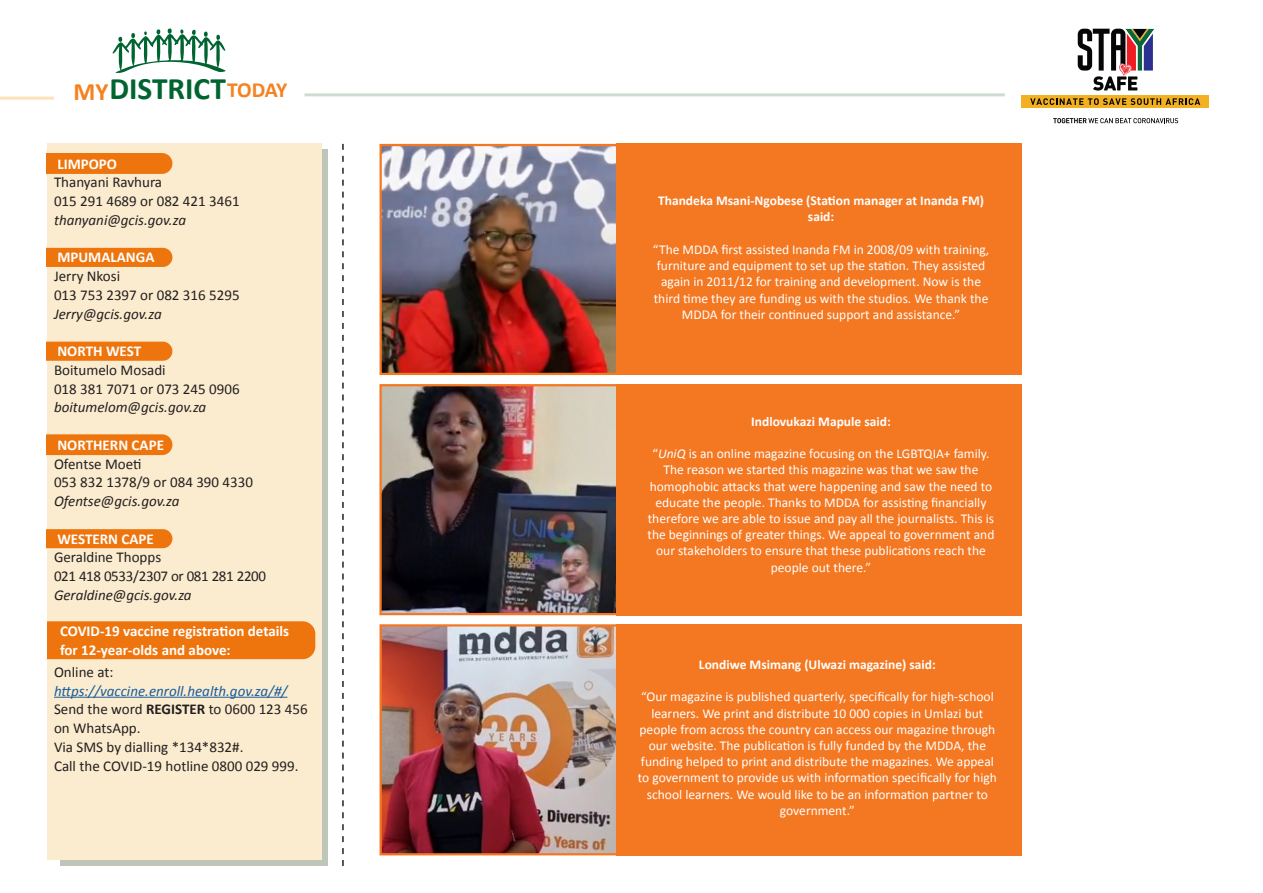
<style>
.page{position:relative;width:1263px;height:893px;background:#fff}
.page>*{position:absolute;margin:0;border:0;box-sizing:border-box;transform-origin:0 0}
.t1{font:700 31.35px "Calibri";color:#006431}
.t2{font:700 25.05px "Calibri";color:#f58220}
.t3{font:700 21.6px "Calibri";letter-spacing:-.025em;color:#f58220}
.t4{font:15px/18.8px "Calibri";color:#231f20}
.t5{font:700 15px/18.8px "Calibri";color:#fff}
.t6{font:italic 15px "Calibri";color:#231f20}
.t7{font:italic 15px "Calibri";color:#175d9e}
.t8{font:15px "Calibri";letter-spacing:-.02em;color:#231f20}
.t9{font:13.5px/16.2px "Calibri";color:#fff;text-align:center}
.t10{font:700 13.5px/16.2px "Calibri";color:#fff;text-align:center}
.s1{font-weight:700}
.s2{font-style:italic}
</style>
<div class="page">
<div style="left:60px;top:150px;width:267px;height:716px;background:#bec5b9"></div>
<div style="left:47px;top:144px;width:274px;height:716px;background:#fceccf"></div>
<div style="left:47px;top:153px;width:125px;height:21px;background:#ee750d"></div>
<div style="left:47px;top:248px;width:125px;height:19px;background:#ee750d"></div>
<div style="left:47px;top:342px;width:125px;height:19px;background:#ee750d"></div>
<div style="left:47px;top:434px;width:125px;height:21px;background:#ee750d"></div>
<div style="left:47px;top:529px;width:125px;height:19px;background:#ee750d"></div>
<div style="left:34px;top:621px;width:281px;height:38px;background:#ee750d;border-radius:13px"></div>
<hr style="left:54px;top:697px;width:233px;height:1px;background:#175d9e">
<svg style="left:342px;top:144px;width:2px;height:722px"></svg>
<div style="left:0;top:621px;width:47px;height:38px;background:#fff"></div>
<hr style="left:0;top:97px;width:54px;height:3px;background:#fee2b7">
<hr style="left:304px;top:93px;width:701px;height:3px;background:#ccdcd0">
<svg style="left:113px;top:28px;width:113px;height:45px"></svg>
<svg style="left:1078px;top:29px;width:76px;height:62px"></svg>
<div style="left:1022px;top:95px;width:187px;height:12px;background:#f3b121"></div>
<svg style="left:1030px;top:98px;width:170px;height:7px"></svg>
<svg style="left:1053px;top:118px;width:125px;height:5px"></svg>
<img style="left:382px;top:147px;width:234px;height:225px">
<div style="left:379px;top:144px;width:240px;height:231px;border:2px solid #f47721"></div>
<img style="left:382px;top:387px;width:234px;height:225px">
<div style="left:379px;top:384px;width:240px;height:231px;border:2px solid #f47721"></div>
<img style="left:382px;top:627px;width:234px;height:225px">
<div style="left:379px;top:624px;width:240px;height:231px;border:2px solid #f47721"></div>
<div style="left:616px;top:144px;width:406px;height:231px;background:#f47721"></div>
<div style="left:616px;top:384px;width:406px;height:231px;background:#f47721"></div>
<div style="left:616px;top:624px;width:406px;height:231px;background:#f47721"></div>
<p class="t2" style="left:73px;top:75px;width:36px">MY</p>
<p class="t1" style="left:109px;top:69px;width:118px">DISTRICT</p>
<p class="t3" style="left:227px;top:76px;width:62px">TODAY</p>
<p class="t5" style="left:57px;top:154px;width:61px">LIMPOPO</p>
<p class="t4" style="left:54px;top:173px;width:110px">Thanyani Ravhura</p>
<p class="t4" style="left:54px;top:192px;width:187px">015 291 4689 or 082 421 3461</p>
<p class="t6" style="left:54px;top:210px;width:134px">thanyani@gcis.gov.za</p>
<p class="t5" style="left:57px;top:248px;width:99px">MPUMALANGA</p>
<p class="t4" style="left:54px;top:267px;width:68px">Jerry Nkosi</p>
<p class="t4" style="left:54px;top:286px;width:187px">013 753 2397 or 082 316 5295</p>
<p class="t6" style="left:54px;top:303px;width:109px">Jerry@gcis.gov.za</p>
<p class="t5" style="left:57px;top:342px;width:85px">NORTH WEST</p>
<p class="t4" style="left:54px;top:361px;width:113px">Boitumelo Mosadi</p>
<p class="t4" style="left:54px;top:379px;width:187px">018 381 7071 or 073 245 0906</p>
<p class="t6" style="left:54px;top:397px;width:154px">boitumelom@gcis.gov.za</p>
<p class="t5" style="left:57px;top:435px;width:108px">NORTHERN CAPE</p>
<p class="t4" style="left:54px;top:454px;width:89px">Ofentse Moeti</p>
<p class="t4" style="left:54px;top:473px;width:200px">053 832 1378/9 or 084 390 4330</p>
<p class="t6" style="left:54px;top:491px;width:127px">Ofentse@gcis.gov.za</p>
<p class="t5" style="left:57px;top:529px;width:98px">WESTERN CAPE</p>
<p class="t4" style="left:54px;top:548px;width:109px">Geraldine Thopps</p>
<p class="t8" style="left:54px;top:567px;width:214px">021 418 0533/2307 or 081 281 2200</p>
<p class="t6" style="left:54px;top:585px;width:139px">Geraldine@gcis.gov.za</p>
<p class="t5" style="left:60px;top:621px;width:231px">COVID-19 vaccine registration details for 12-year-olds and above:</p>
<p class="t4" style="left:54px;top:662px;width:61px">Online at:</p>
<p class="t7" style="left:54px;top:680px;width:235px">https://vaccine.enroll.health.gov.za/#/</p>
<p class="t4" style="left:54px;top:700px;width:255px">Send the word <span class="s1">REGISTER</span> to 0600 123 456 on WhatsApp.</p>
<p class="t4" style="left:54px;top:737px;width:191px">Via SMS by dialling *134*832#.</p>
<p class="t4" style="left:54px;top:756px;width:246px">Call the COVID-19 hotline 0800 029 999.</p>
<p class="t10" style="left:658px;top:193px;width:327px">Thandeka Msani-Ngobese (Station manager at Inanda FM) said:</p>
<p class="t9" style="left:653px;top:241px;width:338px">“The MDDA first assisted Inanda FM in 2008/09 with training, furniture and equipment to set up the station. They assisted again in 2011/12 for training and development. Now is the third time they are funding us with the studios. We thank the MDDA for their continued support and assistance.”</p>
<p class="t10" style="left:751px;top:413px;width:141px">Indlovukazi Mapule said:</p>
<p class="t9" style="left:647px;top:446px;width:348px">“<span class="s2">UniQ</span> is an online magazine focusing on the LGBTQIA+ family.<br>The reason we started this magazine was that we saw the homophobic attacks that were happening and saw the need to educate the people. Thanks to MDDA for assisting financially therefore we are able to issue and pay all the journalists. This is the beginnings of greater things. We appeal to government and our stakeholders to ensure that these publications reach the people out there.”</p>
<p class="t10" style="left:699px;top:656px;width:238px">Londiwe Msimang (Ulwazi magazine) said:</p>
<p class="t9" style="left:638px;top:689px;width:360px">“Our magazine is published quarterly, specifically for high-school learners. We print and distribute 10 000 copies in Umlazi but people from across the country can access our magazine through our website. The publication is fully funded by the MDDA, the funding helped to print and distribute the magazines. We appeal to government to provide us with information specifically for high school learners. We would like to be an information partner to government.”</p>
</div>
